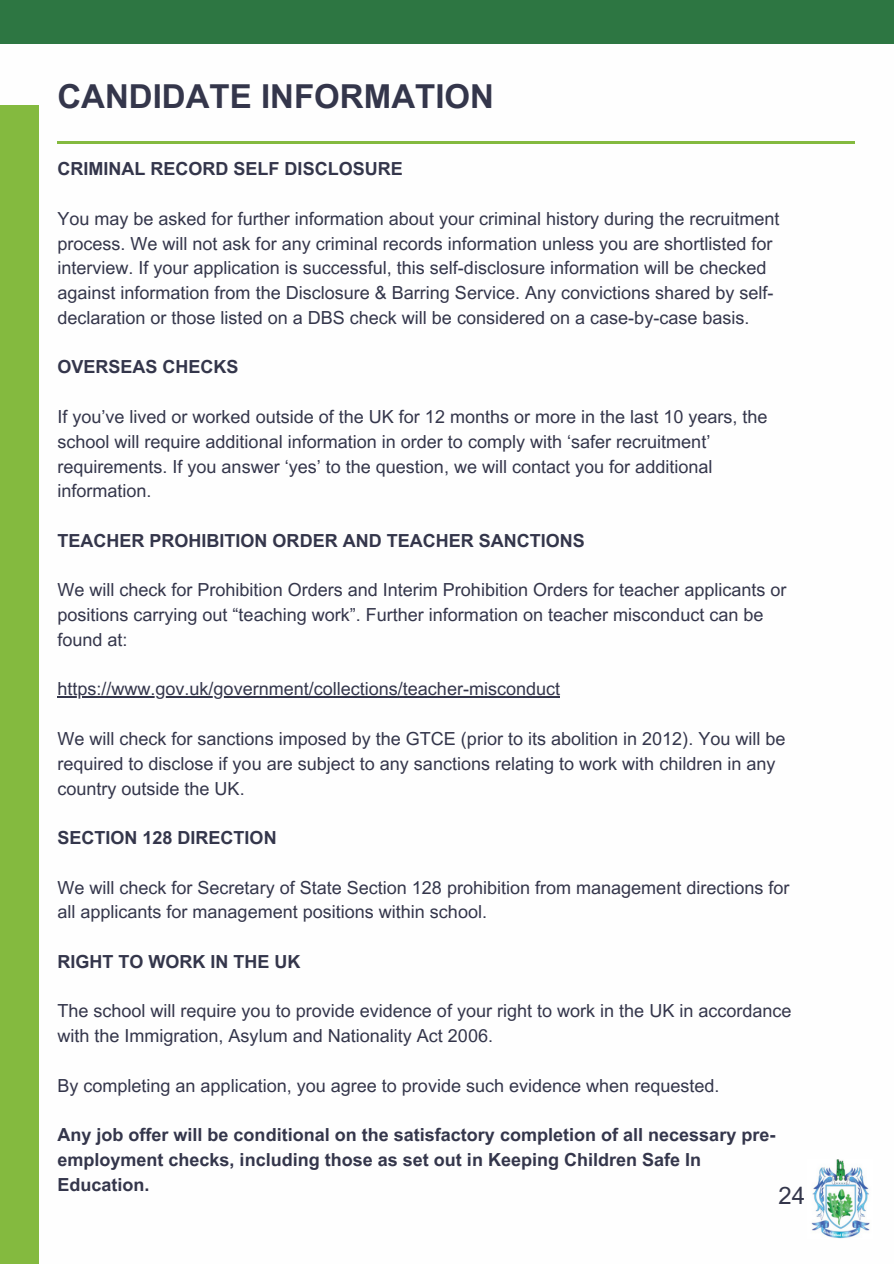
<style>
.page{position:relative;width:894px;height:1264px;background:#fff}
.page>*{position:absolute;margin:0;border:0;box-sizing:border-box;transform-origin:0 0}
.t1{font:700 33px "Arial MT Pro";color:#34364b}
.t2{font:24px "Arial MT Pro";color:#34364b}
.t3{font:18px "Arial MT Pro";color:#34364b}
.t4{font:700 18px/24.8px "Arial MT Pro";color:#34364b}
</style>
<div class="page">
<div style="left:0;top:0;width:893px;height:43px;background:#2d7642"></div>
<div style="left:0;top:105px;width:39px;height:1158px;background:#84ba3f"></div>
<img style="left:811px;top:1159px;width:59px;height:79px">
<hr style="left:57px;top:141px;width:797px;height:2px;background:#84ba3f">
<hr style="left:67px;top:696px;width:493px;height:1px;background:#34364b">
<h1 class="t1" style="left:57px;top:84px;width:438px">CANDIDATE INFORMATION</h1>
<p class="t4" style="left:57px;top:159px;width:347px">CRIMINAL RECORD SELF DISCLOSURE</p>
<h2 class="t3" style="left:57px;top:212px;width:723px">You may be asked for further information about your criminal history during the recruitment</h2>
<p class="t3" style="left:57px;top:236px;width:716px">process. We will not ask for any criminal records information unless you are shortlisted for</p>
<p class="t3" style="left:57px;top:261px;width:710px">interview. If your application is successful, this self-disclosure information will be checked</p>
<p class="t3" style="left:57px;top:286px;width:717px">against information from the Disclosure &amp; Barring Service. Any convictions shared by self-</p>
<p class="t3" style="left:57px;top:311px;width:693px">declaration or those listed on a DBS check will be considered on a case-by-case basis.</p>
<p class="t4" style="left:57px;top:357px;width:183px">OVERSEAS CHECKS</p>
<h2 class="t3" style="left:57px;top:410px;width:711px">If you’ve lived or worked outside of the UK for 12 months or more in the last 10 years, the</h2>
<p class="t3" style="left:57px;top:434px;width:654px">school will require additional information in order to comply with ‘safer recruitment’</p>
<p class="t3" style="left:57px;top:459px;width:656px">requirements. If you answer ‘yes’ to the question, we will contact you for additional</p>
<p class="t3" style="left:57px;top:484px;width:96px">information.</p>
<p class="t4" style="left:57px;top:530px;width:529px">TEACHER PROHIBITION ORDER AND TEACHER SANCTIONS</p>
<h2 class="t3" style="left:57px;top:583px;width:730px">We will check for Prohibition Orders and Interim Prohibition Orders for teacher applicants or</h2>
<p class="t3" style="left:57px;top:608px;width:707px">positions carrying out “teaching work”. Further information on teacher misconduct can be</p>
<p class="t3" style="left:57px;top:633px;width:72px">found at:</p>
<p class="t3" style="left:57px;top:682px;width:504px">https://www.gov.uk/government/collections/teacher-misconduct</p>
<p class="t3" style="left:57px;top:732px;width:729px">We will check for sanctions imposed by the GTCE (prior to its abolition in 2012). You will be</p>
<p class="t3" style="left:57px;top:756px;width:719px">required to disclose if you are subject to any sanctions relating to work with children in any</p>
<p class="t3" style="left:57px;top:781px;width:189px">country outside the UK.</p>
<p class="t4" style="left:57px;top:827px;width:221px">SECTION 128 DIRECTION</p>
<h2 class="t3" style="left:57px;top:880px;width:733px">We will check for Secretary of State Section 128 prohibition from management directions for</h2>
<p class="t3" style="left:57px;top:905px;width:431px">all applicants for management positions within school.</p>
<p class="t4" style="left:57px;top:951px;width:245px">RIGHT TO WORK IN THE UK</p>
<h2 class="t3" style="left:57px;top:1004px;width:735px">The school will require you to provide evidence of your right to work in the UK in accordance</h2>
<p class="t3" style="left:57px;top:1029px;width:437px">with the Immigration, Asylum and Nationality Act 2006.</p>
<p class="t3" style="left:57px;top:1078px;width:663px">By completing an application, you agree to provide such evidence when requested.</p>
<p class="t4" style="left:57px;top:1124px;width:719px">Any job offer will be conditional on the satisfactory completion of all necessary pre&shy;employment checks, including those as set out in Keeping Children Safe In<br>Education.</p>
<p class="t2" style="left:778px;top:1186px;width:28px">24</p>
</div>
